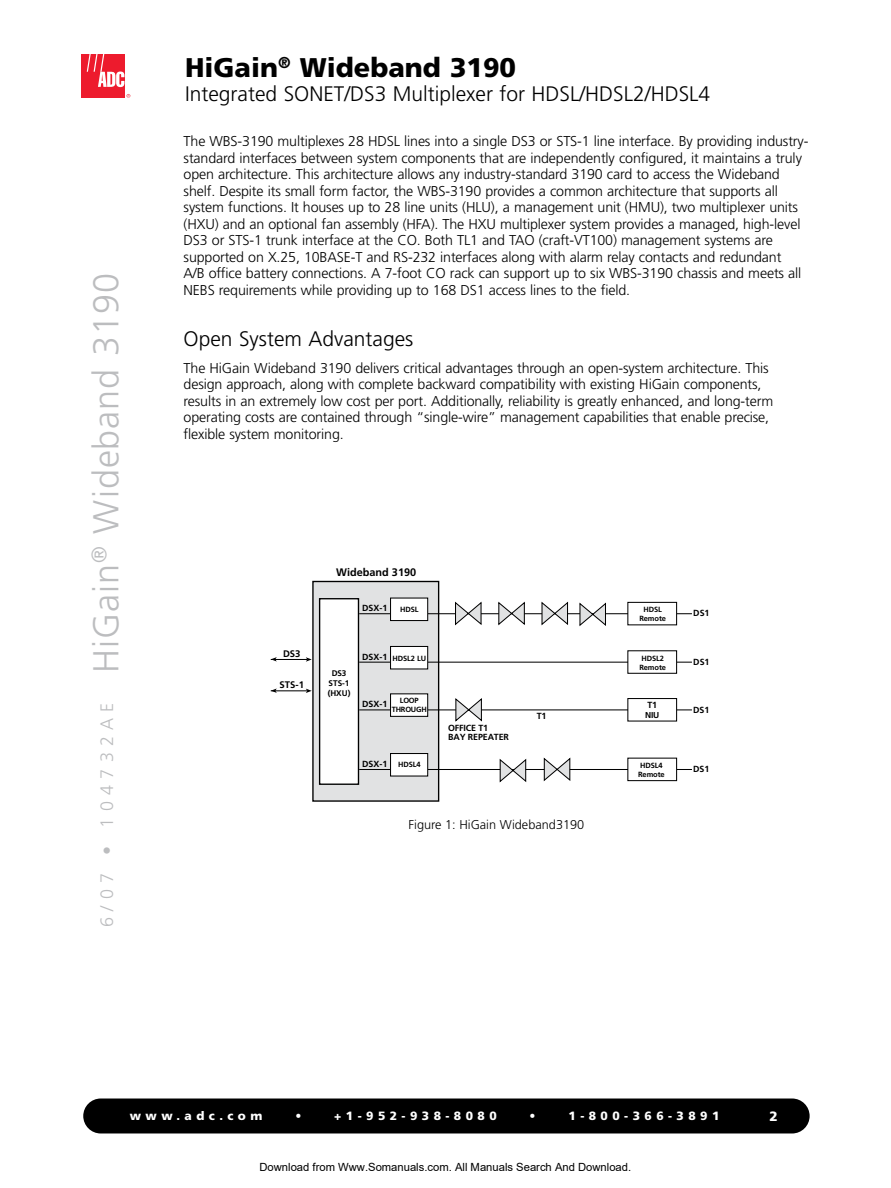
<style>
.page{position:relative;width:891px;height:1188px;background:#fff}
.page>*{position:absolute;margin:0;border:0;box-sizing:border-box;transform-origin:0 0}
.t1{font:300 36px "Frutiger";letter-spacing:.025em;color:#bcbdbf}
.t2{font:900 27px "Frutiger";color:#000}
.t3{font:300 21px "Frutiger";color:#000}
.t4{font:300 14.25px/16.5px "Frutiger";letter-spacing:-.01em;color:#000}
.t5{font:300 12.75px "Frutiger";color:#000}
.t6{font:900 12px "Frutiger";letter-spacing:.37em;color:#fff}
.t7{font:11.25px "Arial";color:#000}
.t8{font:700 10.95px "Frutiger";color:#000}
.t9{font:700 9.6px "Frutiger";color:#000}
.t10{font:700 8.85px/9.6px "Frutiger";letter-spacing:-.01em;color:#000}
.t11{font:700 8.55px "Frutiger";color:#000}
.t12{font:700 8.25px/9.6px "Frutiger";color:#000;text-align:center}
.t13{font:700 7.5px/8.9px "Frutiger";letter-spacing:-.01em;color:#000;text-align:center}
.s1{font-size:18px}
.s2{font-size:7.5px}
</style>
<div class="page">
<div style="left:81px;top:54px;width:43px;height:43px;background:#ed1b2d"></div>
<svg style="left:87px;top:54px;width:37px;height:33px"></svg>
<svg style="left:127px;top:94px;width:3px;height:4px"></svg>
<div style="left:83px;top:1099px;width:727px;height:34px;background:#000;border-radius:17px"></div>
<div style="left:313px;top:581px;width:126px;height:220px;background:#e1e2e3"></div>
<div style="left:312px;top:581px;width:127px;height:221px;border:1px solid #000"></div>
<hr style="left:271px;top:659px;width:36px;height:1px;background:#000">
<svg style="left:306px;top:657px;width:6px;height:5px"></svg>
<svg style="left:271px;top:657px;width:6px;height:5px"></svg>
<hr style="left:271px;top:690px;width:36px;height:1px;background:#000">
<svg style="left:306px;top:689px;width:6px;height:4px"></svg>
<svg style="left:271px;top:688px;width:6px;height:5px"></svg>
<div style="left:320px;top:599px;width:38px;height:185px;background:#fff"></div>
<div style="left:319px;top:598px;width:40px;height:187px;border:1px solid #000"></div>
<hr style="left:359px;top:613px;width:333px;height:1px;background:#000">
<div style="left:391px;top:598px;width:37px;height:23px;background:#fff"></div>
<div style="left:390px;top:598px;width:38px;height:23px;border:1px solid #000"></div>
<div style="left:628px;top:602px;width:49px;height:23px;background:#fff"></div>
<div style="left:627px;top:602px;width:50px;height:23px;border:1px solid #000"></div>
<svg style="left:454px;top:601px;width:28px;height:25px"></svg>
<svg style="left:497px;top:601px;width:28px;height:25px"></svg>
<svg style="left:541px;top:601px;width:28px;height:25px"></svg>
<hr style="left:359px;top:709px;width:333px;height:1px;background:#000">
<svg style="left:454px;top:698px;width:28px;height:24px"></svg>
<div style="left:628px;top:699px;width:49px;height:22px;background:#fff"></div>
<div style="left:627px;top:698px;width:50px;height:24px;border:1px solid #000"></div>
<div style="left:391px;top:694px;width:37px;height:22px;background:#fff"></div>
<div style="left:390px;top:693px;width:38px;height:24px;border:1px solid #000"></div>
<hr style="left:359px;top:769px;width:333px;height:1px;background:#000">
<svg style="left:543px;top:757px;width:28px;height:25px"></svg>
<div style="left:628px;top:758px;width:49px;height:23px;background:#fff"></div>
<div style="left:627px;top:758px;width:50px;height:23px;border:1px solid #000"></div>
<div style="left:391px;top:754px;width:37px;height:22px;background:#fff"></div>
<div style="left:390px;top:753px;width:38px;height:24px;border:1px solid #000"></div>
<svg style="left:579px;top:602px;width:28px;height:25px"></svg>
<svg style="left:499px;top:758px;width:28px;height:25px"></svg>
<hr style="left:359px;top:662px;width:333px;height:1px;background:#000">
<div style="left:391px;top:646px;width:37px;height:23px;background:#fff"></div>
<div style="left:390px;top:646px;width:38px;height:23px;border:1px solid #000"></div>
<div style="left:628px;top:651px;width:49px;height:22px;background:#fff"></div>
<div style="left:627px;top:650px;width:50px;height:24px;border:1px solid #000"></div>
<h1 class="t1" style="left:86px;top:927px;width:655px;rotate:-90deg"><span class="s1">6 / 0 7 • 1 0 4 7 3 2 A E</span> HiGain<sup>®</sup> Wideband 3190</h1>
<h2 class="t2" style="left:185px;top:51px;width:333px">HiGain<sup>®</sup> Wideband 3190</h2>
<h3 class="t3" style="left:185px;top:81px;width:527px">Integrated SONET/DS3 Multiplexer for HDSL/HDSL2/HDSL4</h3>
<p class="t4" style="left:184px;top:133px;width:626px">The WBS-3190 multiplexes 28 HDSL lines into a single DS3 or STS-1 line interface. By providing industry&shy;standard interfaces between system components that are independently configured, it maintains a truly open architecture. This architecture allows any industry-standard 3190 card to access the Wideband shelf. Despite its small form factor, the WBS-3190 provides a common architecture that supports all system functions. It houses up to 28 line units (HLU), a management unit (HMU), two multiplexer units (HXU) and an optional fan assembly (HFA). The HXU multiplexer system provides a managed, high-level DS3 or STS-1 trunk interface at the CO. Both TL1 and TAO (craft-VT100) management systems are supported on X.25, 10BASE-T and RS-232 interfaces along with alarm relay contacts and redundant<br>A/B office battery connections. A 7-foot CO rack can support up to six WBS-3190 chassis and meets all NEBS requirements while providing up to 168 DS1 access lines to the field.</p>
<h3 class="t3" style="left:184px;top:327px;width:231px">Open System Advantages</h3>
<p class="t4" style="left:184px;top:359px;width:591px">The HiGain Wideband 3190 delivers critical advantages through an open-system architecture. This design approach, along with complete backward compatibility with existing HiGain components, results in an extremely low cost per port. Additionally, reliability is greatly enhanced, and long-term operating costs are contained through “single-wire” management capabilities that enable precise, flexible system monitoring.</p>
<p class="t8" style="left:336px;top:566px;width:82px">Wideband 3190</p>
<p class="t10" style="left:362px;top:603px;width:27px">DSX-1</p>
<p class="t13" style="left:400px;top:605px;width:20px">HDSL</p>
<p class="t13" style="left:639px;top:605px;width:28px">HDSL<br>Remote</p>
<p class="t10" style="left:693px;top:608px;width:18px">DS1</p>
<p class="t9" style="left:283px;top:648px;width:19px">DS3</p>
<p class="t9" style="left:280px;top:679px;width:26px">STS-1</p>
<p class="t12" style="left:328px;top:669px;width:24px">DS3<br>STS-1 (HXU)</p>
<p class="t10" style="left:362px;top:652px;width:27px">DSX-1</p>
<p class="t13" style="left:392px;top:654px;width:35px">HDSL2 LU</p>
<p class="t13" style="left:639px;top:654px;width:28px;text-align:left">HDSL2<br>Remote</p>
<p class="t10" style="left:693px;top:657px;width:18px">DS1</p>
<p class="t13" style="left:392px;top:696px;width:37px">LOOP<br>THROUGH</p>
<p class="t10" style="left:693px;top:705px;width:18px">DS1</p>
<p class="t10" style="left:362px;top:699px;width:27px">DSX-1</p>
<p class="t10" style="left:647px;top:700px;width:11px">T1</p>
<p class="t10" style="left:537px;top:711px;width:11px">T1</p>
<p class="t11" style="left:645px;top:710px;width:16px">NIU</p>
<p class="t10" style="left:362px;top:759px;width:60px">DSX-1 <span class="s2">HDSL4</span></p>
<p class="t10" style="left:448px;top:723px;width:63px">OFFICE T1<br>BAY REPEATER</p>
<p class="t13" style="left:638px;top:761px;width:28px;text-align:left">HDSL4<br>Remote</p>
<p class="t10" style="left:693px;top:764px;width:18px">DS1</p>
<p class="t5" style="left:409px;top:817px;width:177px">Figure 1: HiGain Wideband3190</p>
<p class="t6" style="left:130px;top:1108px;width:134px">www.adc.com</p>
<p class="t6" style="left:295px;top:1108px;width:7px">•</p>
<p class="t6" style="left:334px;top:1108px;width:164px">+1-952-938-8080</p>
<p class="t6" style="left:530px;top:1108px;width:7px">•</p>
<p class="t6" style="left:569px;top:1108px;width:152px">1-800-366-3891</p>
<p class="t7" style="left:259px;top:1160px;width:373px">Download from Www.Somanuals.com. All Manuals Search And Download.</p>
</div>
